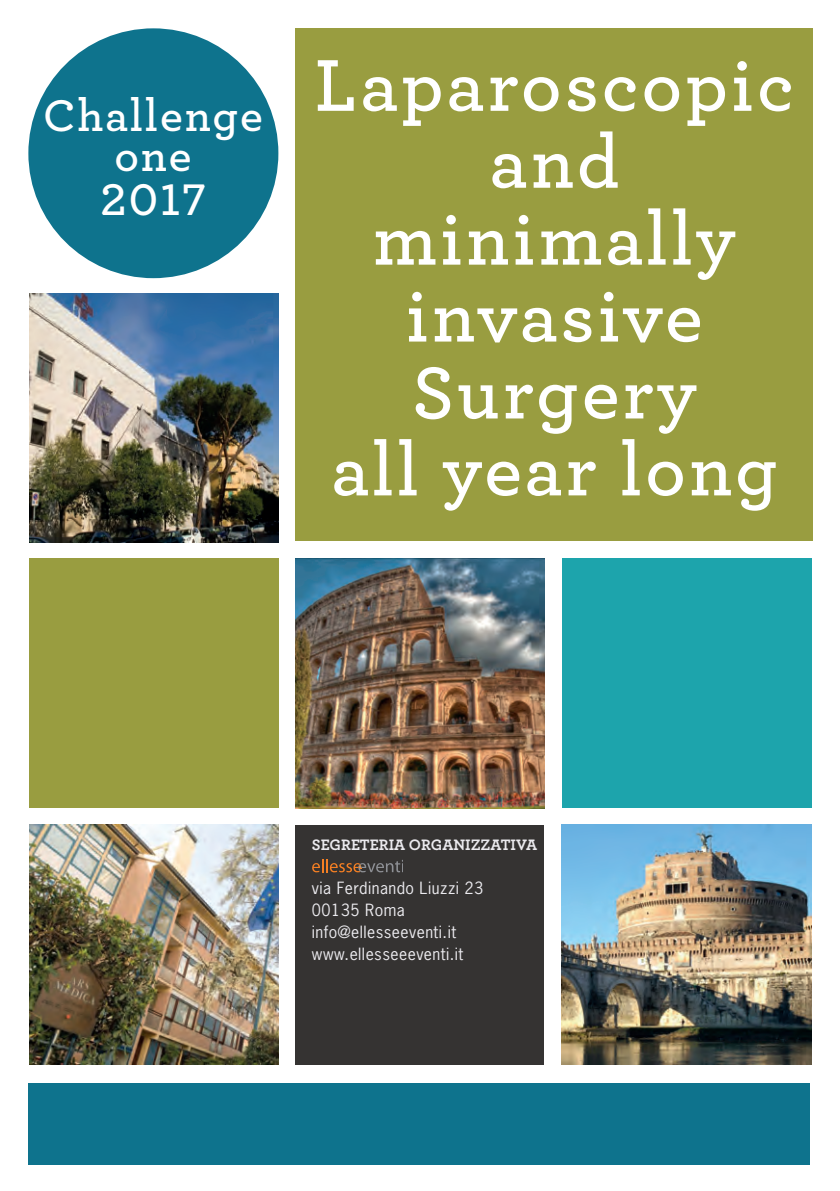
<style>
.page{position:relative;width:840px;height:1191px;background:#fff}
.page>*{position:absolute;margin:0;border:0;box-sizing:border-box;transform-origin:0 0}
.t1{font:76.8px/76.8px "Archer Semibold LF";letter-spacing:.04em;color:#fff;text-align:center}
.t2{font:46.4px/39.8px "Archer Semibold LF";letter-spacing:.04em;color:#fff;text-align:center}
.t3{font:15.8px/22px "News Gothic";letter-spacing:.03em;color:#ecebef}
.t4{font:15.8px "Archer Bold LF";color:#ecebef}
</style>
<div class="page">
<img style="left:561px;top:825px;width:250px;height:239px">
<img style="left:295px;top:559px;width:249px;height:249px">
<img style="left:29px;top:825px;width:250px;height:239px">
<div style="left:29px;top:558px;width:250px;height:250px;background:#999d40"></div>
<div style="left:28px;top:28px;width:250px;height:250px;background:#0e738d;border-radius:50%"></div>
<div style="left:295px;top:28px;width:516px;height:513px;background:#999d40"></div>
<div style="left:561px;top:558px;width:250px;height:250px;background:#1da4ac"></div>
<div style="left:295px;top:825px;width:249px;height:239px;background:#353332"></div>
<svg style="left:312px;top:859px;width:91px;height:13px"></svg>
<img style="left:29px;top:294px;width:250px;height:249px">
<div style="left:28px;top:1083px;width:781px;height:81px;background:#0e738d"></div>
<h2 class="t2" style="left:43px;top:94px;width:221px">Challenge one</h2>
<h2 class="t2" style="left:100px;top:178px;width:107px">2017</h2>
<h1 class="t1" style="left:314px;top:45px;width:481px">Laparoscopic and minimally invasive<br>Surgery<br>all year long</h1>
<p class="t4" style="left:312px;top:834px;width:226px">SEGRETERIA ORGANIZZATIVA</p>
<p class="t3" style="left:312px;top:876px;width:173px">via Ferdinando Liuzzi 23<br>00135 Roma info@ellesseeventi.it www.ellesseeeventi.it</p>
</div>
